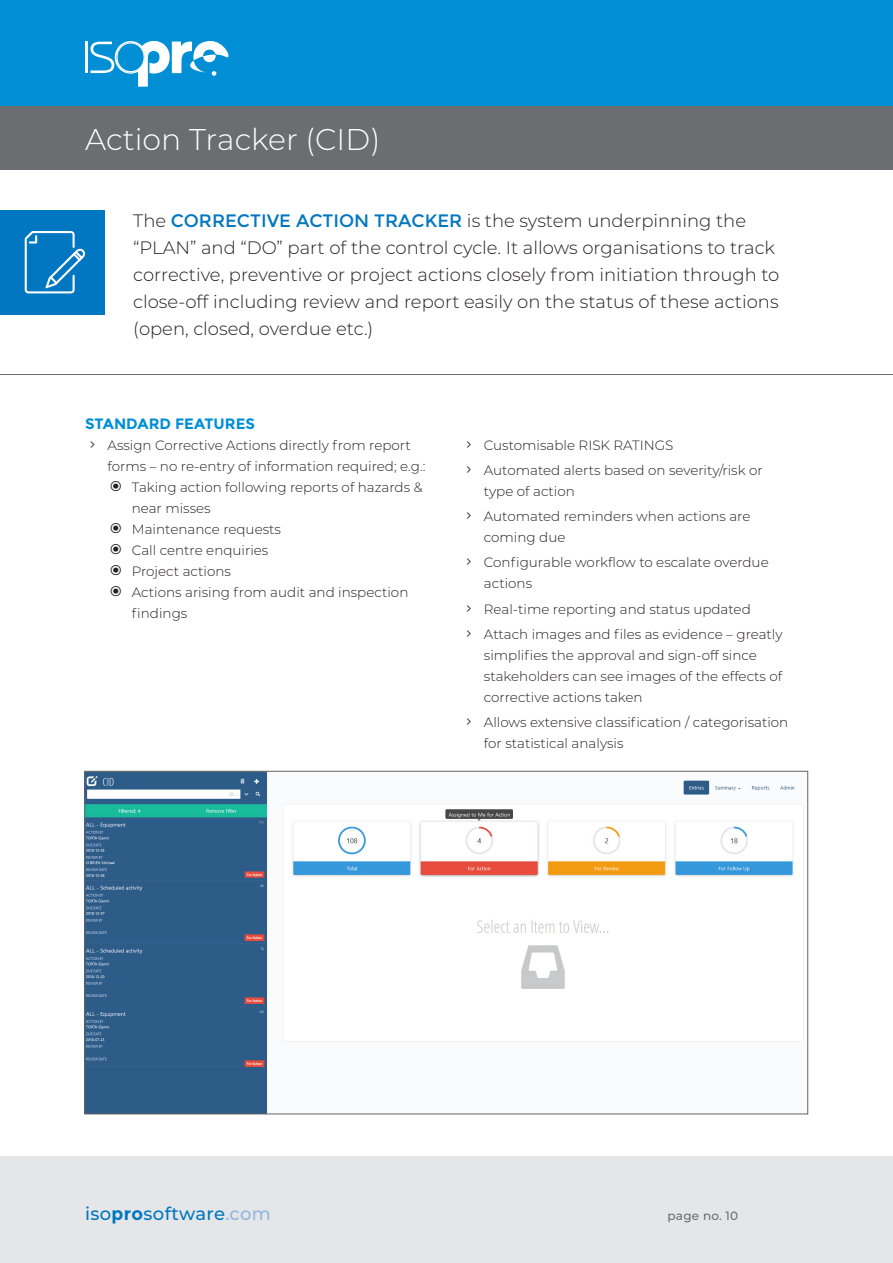
<style>
.page{position:relative;width:893px;height:1263px;background:#fff}
.page>*{position:absolute;margin:0;border:0;box-sizing:border-box;transform-origin:0 0}
.t1{font:300 30px "Montserrat";color:#fff}
.entry_text{font:300 18px/27px "Montserrat";color:#231f20}
.t2{font:500 18px "Montserrat";letter-spacing:.02em;color:#0077c0}
.subhead_blue_bold{font:700 15px "Montserrat";color:#008fd5}
.tabbed_body{font:300 13.5px/21px "Montserrat";color:#231f20}
.t3{font:500 12px "Montserrat";letter-spacing:.02em;color:#6c6d70}
.s1{font-weight:400;color:#0077c0}
.s2{font-weight:700}
.s3{color:#94b7e0}
</style>
<div class="page">
<div style="left:0;top:0;width:893px;height:106px;background:#008fd5"></div>
<hr style="left:85px;top:42px;width:3px;height:31px;background:#fff">
<svg style="left:90px;top:40px;width:139px;height:47px"></svg>
<div style="left:0;top:210px;width:105px;height:105px;background:#0077c0"></div>
<div style="left:0;top:106px;width:893px;height:64px;background:#6c6d70"></div>
<hr style="left:0;top:374px;width:893px;height:1px;background:#6c6d70">
<svg style="left:25px;top:231px;width:60px;height:62px"></svg>
<div style="left:0;top:1157px;width:893px;height:106px;background:#e5e6e8"></div>
<img style="left:87px;top:773px;width:717px;height:339px">
<p class="t1" style="left:85px;top:119px;width:297px">Action Tracker (CID)</p>
<p class="entry_text" style="left:133px;top:207px;width:648px">The <span class="s1">CORRECTIVE ACTION TRACKER</span> is the system underpinning the “PLAN” and “DO” part of the control cycle. It allows organisations to track corrective, preventive or project actions closely from initiation through to close-off including review and report easily on the status of these actions (open, closed, overdue etc.)</p>
<p class="subhead_blue_bold" style="left:85px;top:415px;width:172px">STANDARD FEATURES</p>
<p class="tabbed_body" style="left:108px;top:434px;width:319px">Assign Corrective Actions directly from report forms – no re-entry of information required; e.g.:</p>
<p class="tabbed_body" style="left:132px;top:476px;width:292px">Taking action following reports of hazards &amp; near misses</p>
<p class="tabbed_body" style="left:132px;top:518px;width:151px">Maintenance requests</p>
<p class="tabbed_body" style="left:132px;top:539px;width:138px">Call centre enquiries</p>
<p class="tabbed_body" style="left:132px;top:560px;width:101px">Project actions</p>
<p class="tabbed_body" style="left:132px;top:581px;width:278px">Actions arising from audit and inspection findings</p>
<p class="tabbed_body" style="left:484px;top:434px;width:191px">Customisable RISK RATINGS</p>
<p class="tabbed_body" style="left:484px;top:459px;width:280px">Automated alerts based on severity/risk or type of action</p>
<p class="tabbed_body" style="left:484px;top:505px;width:268px">Automated reminders when actions are coming due</p>
<p class="tabbed_body" style="left:484px;top:552px;width:286px">Configurable workflow to escalate overdue actions</p>
<p class="tabbed_body" style="left:484px;top:598px;width:268px">Real-time reporting and status updated</p>
<p class="tabbed_body" style="left:484px;top:623px;width:300px">Attach images and files as evidence – greatly simplifies the approval and sign-off since stakeholders can see images of the effects of corrective actions taken</p>
<p class="tabbed_body" style="left:484px;top:711px;width:306px">Allows extensive classification / categorisation for statistical analysis</p>
<p class="t2" style="left:85px;top:1201px;width:187px">iso<span class="s2">pro</span>software<span class="s3">.com</span></p>
<p class="t3" style="left:668px;top:1208px;width:72px">page no. 10</p>
</div>
